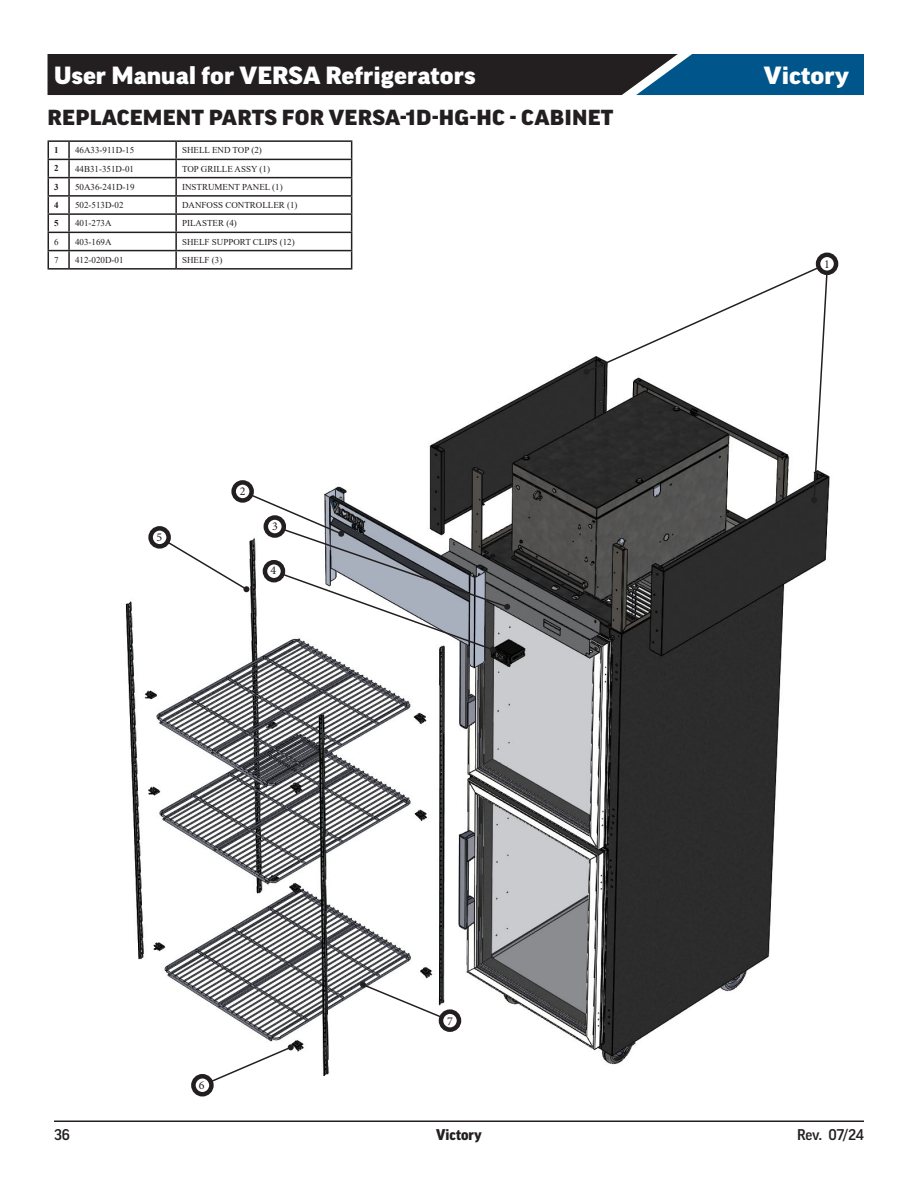
<style>
.page{position:relative;width:918px;height:1188px;background:#fff}
.page>*{position:absolute;margin:0;border:0;box-sizing:border-box;transform-origin:0 0}
.t1{font:900 expanded 24px "Good Pro";color:#fff}
.Page_Header{font:900 expanded 21px "Good Pro";letter-spacing:.01em;color:#231f20}
.t2{font:500 15px "Good Pro";letter-spacing:-.01em;color:#231f20}
.t3{font:900 15px "Good Pro";color:#231f20}
.t4{font:12px "Minion Pro";color:#231f20}
.t5{font:9px "Times New Roman";color:#231f20}
.t6{font:700 9px "Times New Roman";color:#231f20}
</style>
<div class="page">
<svg style="left:48px;top:54px;width:816px;height:41px;background:#1e2f3d"></svg>
<hr style="left:54px;top:1120px;width:810px;height:2px;background:#231f20">
<img style="left:125px;top:363px;width:705px;height:712px">
<hr style="left:48px;top:140px;width:21px;height:2px;background:#231f20">
<hr style="left:69px;top:140px;width:107px;height:2px;background:#231f20">
<hr style="left:176px;top:140px;width:176px;height:2px;background:#231f20">
<hr style="left:69px;top:159px;width:107px;height:1px;background:#231f20">
<hr style="left:176px;top:159px;width:176px;height:1px;background:#231f20">
<hr style="left:69px;top:177px;width:107px;height:1px;background:#231f20">
<hr style="left:176px;top:177px;width:176px;height:1px;background:#231f20">
<hr style="left:69px;top:195px;width:107px;height:2px;background:#231f20">
<hr style="left:176px;top:195px;width:176px;height:2px;background:#231f20">
<hr style="left:69px;top:213px;width:107px;height:2px;background:#231f20">
<hr style="left:176px;top:213px;width:176px;height:2px;background:#231f20">
<hr style="left:69px;top:232px;width:107px;height:1px;background:#231f20">
<hr style="left:176px;top:232px;width:176px;height:1px;background:#231f20">
<hr style="left:69px;top:250px;width:107px;height:1px;background:#231f20">
<svg style="left:48px;top:142px;width:22px;height:126px"></svg>
<hr style="left:176px;top:250px;width:176px;height:1px;background:#231f20">
<svg style="left:175px;top:142px;width:2px;height:126px"></svg>
<svg style="left:351px;top:142px;width:1px;height:126px"></svg>
<hr style="left:48px;top:268px;width:21px;height:2px;background:#231f20">
<hr style="left:69px;top:268px;width:107px;height:2px;background:#231f20">
<hr style="left:176px;top:268px;width:176px;height:2px;background:#231f20">
<div style="left:816px;top:253px;width:22px;height:22px;border:4px solid #231f20;border-radius:50%"></div>
<svg style="left:583px;top:266px;width:245px;height:237px"></svg>
<div style="left:231px;top:480px;width:23px;height:23px;border:4px solid #231f20;border-radius:50%"></div>
<svg style="left:165px;top:493px;width:345px;height:160px"></svg>
<div style="left:148px;top:526px;width:23px;height:23px;border:4px solid #231f20;border-radius:50%"></div>
<svg style="left:360px;top:982px;width:84px;height:37px"></svg>
<div style="left:439px;top:1009px;width:22px;height:23px;border:4px solid #231f20;border-radius:50%"></div>
<svg style="left:209px;top:1044px;width:85px;height:38px"></svg>
<div style="left:191px;top:1074px;width:23px;height:23px;border:4px solid #231f20;border-radius:50%"></div>
<h1 class="t1" style="left:54px;top:62px;width:423px">User Manual for VERSA Refrigerators</h1>
<h1 class="t1" style="left:764px;top:62px;width:87px">Victory</h1>
<p class="Page_Header" style="left:48px;top:106px;width:567px">REPLACEMENT PARTS FOR VERSA-1D-HG-HC - CABINET</p>
<p class="t6" style="left:54px;top:144px;width:6px">1</p>
<p class="t5" style="left:75px;top:144px;width:61px">46A33-911D-15</p>
<p class="t5" style="left:182px;top:144px;width:81px">SHELL END TOP (2)</p>
<p class="t6" style="left:54px;top:162px;width:6px">2</p>
<p class="t5" style="left:75px;top:162px;width:60px">44B31-351D-01</p>
<p class="t5" style="left:182px;top:162px;width:89px">TOP GRILLE ASSY (1)</p>
<p class="t6" style="left:54px;top:180px;width:6px">3</p>
<p class="t5" style="left:75px;top:181px;width:61px">50A36-241D-19</p>
<p class="t5" style="left:182px;top:181px;width:102px">INSTRUMENT PANEL (1)</p>
<p class="t6" style="left:54px;top:198px;width:6px">4</p>
<p class="t5" style="left:75px;top:199px;width:50px">502-513D-02</p>
<p class="t5" style="left:182px;top:199px;width:117px">DANFOSS CONTROLLER (1)</p>
<p class="t6" style="left:54px;top:217px;width:6px">5</p>
<p class="t5" style="left:75px;top:217px;width:38px">401-273A</p>
<p class="t5" style="left:182px;top:217px;width:56px">PILASTER (4)</p>
<p class="t5" style="left:54px;top:235px;width:6px">6</p>
<p class="t5" style="left:75px;top:235px;width:38px">403-169A</p>
<p class="t5" style="left:182px;top:235px;width:114px">SHELF SUPPORT CLIPS (12)</p>
<p class="t5" style="left:54px;top:253px;width:6px">7</p>
<p class="t5" style="left:75px;top:253px;width:50px">412-020D-01</p>
<p class="t5" style="left:182px;top:253px;width:42px">SHELF (3)</p>
<p class="t4" style="left:824px;top:256px;width:7px">1</p>
<p class="t4" style="left:156px;top:529px;width:7px">5</p>
<p class="t4" style="left:240px;top:483px;width:7px">2</p>
<p class="t4" style="left:272px;top:519px;width:7px">3</p>
<p class="t4" style="left:270px;top:562px;width:7px">4</p>
<p class="t4" style="left:199px;top:1077px;width:7px">6</p>
<p class="t4" style="left:447px;top:1013px;width:7px">7</p>
<h3 class="t2" style="left:54px;top:1127px;width:18px">36</h3>
<h3 class="t3" style="left:436px;top:1127px;width:47px">Victory</h3>
<h3 class="t2" style="left:797px;top:1127px;width:68px">Rev. 07/24</h3>
</div>
